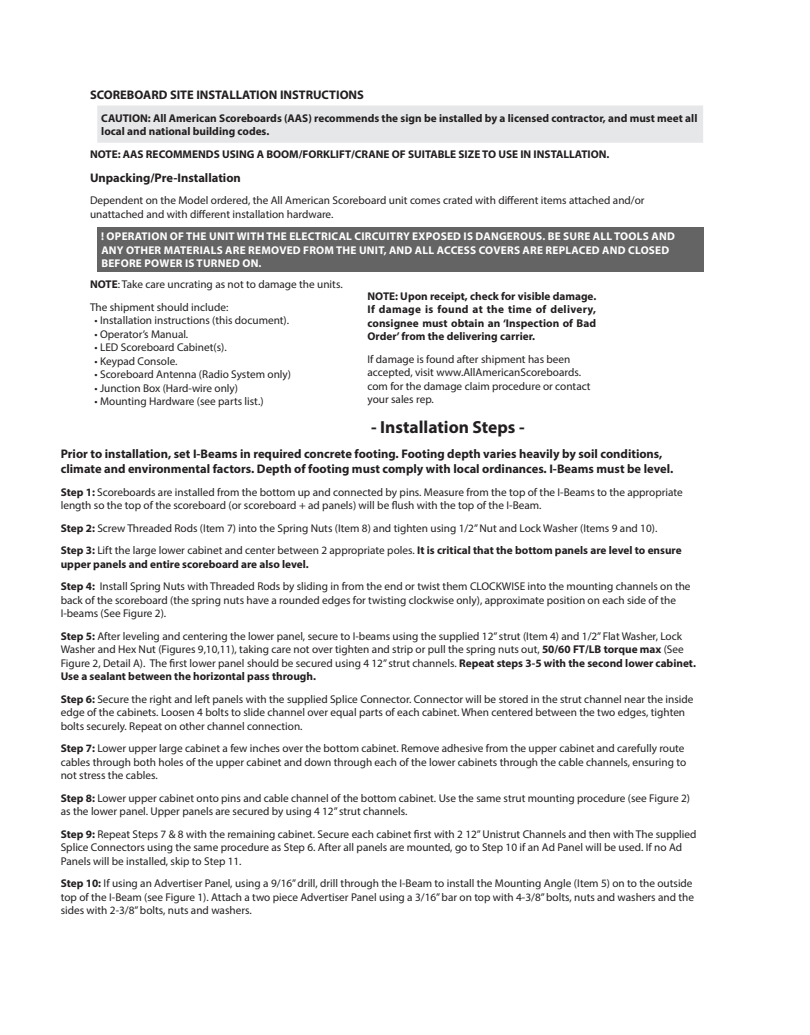
<style>
.page{position:relative;width:810px;height:1035px;background:#fff}
.page>*{position:absolute;margin:0;border:0;box-sizing:border-box;transform-origin:0 0}
.t1{font:700 17.5px "Myriad Pro";color:#231f20}
.t2{font:700 12.5px/15px "Myriad Pro";color:#231f20}
.t3{font:11.25px/13.5px "Myriad Pro";color:#231f20}
.t4{font:700 11.25px/13.5px "Myriad Pro";color:#231f20}
.t5{font:700 11.25px "Myriad Pro";letter-spacing:.02em;color:#fff}
.s1{font-weight:700}
</style>
<div class="page">
<div style="left:97px;top:228px;width:607px;height:44px;background:#646464"></div>
<div style="left:97px;top:106px;width:606px;height:37px;background:#e6e7e9"></div>
<p class="t2" style="left:90px;top:87px;width:276px">SCOREBOARD SITE INSTALLATION INSTRUCTIONS</p>
<p class="t4" style="left:101px;top:111px;width:598px">CAUTION: All American Scoreboards (AAS) recommends the sign be installed by a licensed contractor, and must meet all local and national building codes.</p>
<p class="t4" style="left:90px;top:147px;width:521px">NOTE: AAS RECOMMENDS USING A BOOM/FORKLIFT/CRANE OF SUITABLE SIZE TO USE IN INSTALLATION.</p>
<p class="t2" style="left:90px;top:170px;width:152px">Unpacking/Pre-Installation</p>
<p class="t3" style="left:90px;top:194px;width:556px">Dependent on the Model ordered, the All American Scoreboard unit comes crated with different items attached and/or unattached and with different installation hardware.</p>
<p class="t5" style="left:101px;top:229px;width:22px">! Operation</p>
<p class="t5" style="left:170px;top:229px;width:47px">of theunit</p>
<p class="t5" style="left:237px;top:229px;width:60px">with the electrical</p>
<p class="t5" style="left:355px;top:229px;width:7px">circuitr</p>
<p class="t5" style="left:403px;top:229px;width:31px">y exposed</p>
<p class="t5" style="left:464px;top:229px;width:29px">is Dangerous</p>
<p class="t5" style="left:542px;top:229px;width:29px">. Be sure</p>
<p class="t5" style="left:593px;top:229px;width:8px">all</p>
<p class="t5" style="left:614px;top:229px;width:8px">tools</p>
<p class="t5" style="left:651px;top:229px;width:9px">and</p>
<p class="t5" style="left:101px;top:243px;width:70px">any other materials</p>
<p class="t5" style="left:225px;top:243px;width:8px">are</p>
<p class="t5" style="left:248px;top:243px;width:9px">remo</p>
<p class="t5" style="left:279px;top:243px;width:33px">ved from</p>
<p class="t5" style="left:336px;top:243px;width:31px">the unit</p>
<p class="t5" style="left:384px;top:243px;width:14px">, and</p>
<p class="t5" style="left:415px;top:243px;width:8px">all</p>
<p class="t5" style="left:437px;top:243px;width:8px">access</p>
<p class="t5" style="left:479px;top:243px;width:30px">covers</p>
<p class="t5" style="left:523px;top:243px;width:8px">are</p>
<p class="t5" style="left:546px;top:243px;width:8px">replaced</p>
<p class="t5" style="left:602px;top:243px;width:9px">and</p>
<p class="t5" style="left:628px;top:243px;width:8px">closed</p>
<p class="t5" style="left:101px;top:256px;width:8px">before</p>
<p class="t5" style="left:144px;top:256px;width:61px">power isturned</p>
<p class="t5" style="left:242px;top:256px;width:21px">on .</p>
<p class="t3" style="left:90px;top:273px;width:254px;line-height:22.5px"><span class="s1">NOTE</span>: Take care uncrating as not to damage the units.<br>The shipment should include:</p>
<p class="t3" style="left:94px;top:314px;width:196px">• Installation instructions (this document).</p>
<p class="t3" style="left:94px;top:327px;width:95px">• Operator’s Manual.</p>
<p class="t3" style="left:94px;top:341px;width:134px">• LED Scoreboard Cabinet(s).</p>
<p class="t3" style="left:94px;top:354px;width:85px">• Keypad Console.</p>
<p class="t3" style="left:94px;top:368px;width:198px">• Scoreboard Antenna (Radio System only)</p>
<p class="t3" style="left:94px;top:381px;width:145px">• Junction Box (Hard-wire only)</p>
<p class="t3" style="left:94px;top:395px;width:171px">• Mounting Hardware (see parts list.)</p>
<p class="t4" style="left:368px;top:289px;width:230px;text-align:justify">NOTE: Upon receipt, check for visible damage.<br>If damage is found at the time of delivery, consignee must obtain an ‘Inspection of Bad Order’ from the delivering carrier.</p>
<p class="t3" style="left:368px;top:352px;width:225px">If damage is found after shipment has been accepted, visit www.AllAmericanScoreboards. com for the damage claim procedure or contact your sales rep.</p>
<h1 class="t1" style="left:371px;top:416px;width:155px">- Installation Steps -</h1>
<p class="t2" style="left:61px;top:446px;width:614px">Prior to installation, set I-Beams in required concrete footing. Footing depth varies heavily by soil conditions, climate and environmental factors. Depth of footing must comply with local ordinances. I-Beams must be level.</p>
<p class="t3" style="left:61px;top:485px;width:624px"><span class="s1">Step 1:</span> Scoreboards are installed from the bottom up and connected by pins. Measure from the top of the I-Beams to the appropriate length so the top of the scoreboard (or scoreboard + ad panels) will be flush with the top of the I-Beam.</p>
<p class="t3" style="left:61px;top:516px;width:623px;line-height:22.5px"><span class="s1">Step 2:</span> Screw Threaded Rods (Item 7) into the Spring Nuts (Item 8) and tighten using 1/2” Nut and Lock Washer (Items 9 and 10).<br><span class="s1">Step 3:</span> Lift the large lower cabinet and center between 2 appropriate poles. <span class="s1">It is critical that the bottom panels are level to ensure</span></p>
<p class="t3" style="left:61px;top:552px;width:631px;line-height:22.5px"><span class="s1">upper panels and entire scoreboard are also level.<br>Step 4:</span> Install Spring Nuts with Threaded Rods by sliding in from the end or twist them CLOCKWISE into the mounting channels on the</p>
<p class="t3" style="left:61px;top:593px;width:617px">back of the scoreboard (the spring nuts have a rounded edges for twisting clockwise only), approximate position on each side of the<br>I-beams (See Figure 2).</p>
<p class="t3" style="left:61px;top:629px;width:637px"><span class="s1">Step 5:</span> After leveling and centering the lower panel, secure to I-beams using the supplied 12” strut (Item 4) and 1/2” Flat Washer, Lock Washer and Hex Nut (Figures 9,10,11), taking care not over tighten and strip or pull the spring nuts out, <span class="s1">50/60 FT/LB torque max</span> (See Figure 2, Detail A). The first lower panel should be secured using 4 12” strut channels. <span class="s1">Repeat steps 3-5 with the second lower cabinet.<br>Use a sealant between the horizontal pass through.</span></p>
<p class="t3" style="left:61px;top:692px;width:634px"><span class="s1">Step 6:</span> Secure the right and left panels with the supplied Splice Connector. Connector will be stored in the strut channel near the inside edge of the cabinets. Loosen 4 bolts to slide channel over equal parts of each cabinet. When centered between the two edges, tighten bolts securely. Repeat on other channel connection.</p>
<p class="t3" style="left:61px;top:741px;width:627px"><span class="s1">Step 7:</span> Lower upper large cabinet a few inches over the bottom cabinet. Remove adhesive from the upper cabinet and carefully route cables through both holes of the upper cabinet and down through each of the lower cabinets through the cable channels, ensuring to not stress the cables.</p>
<p class="t3" style="left:61px;top:791px;width:631px"><span class="s1">Step 8:</span> Lower upper cabinet onto pins and cable channel of the bottom cabinet. Use the same strut mounting procedure (see Figure 2) as the lower panel. Upper panels are secured by using 4 12” strut channels.</p>
<p class="t3" style="left:61px;top:827px;width:637px"><span class="s1">Step 9:</span> Repeat Steps 7 &amp; 8 with the remaining cabinet. Secure each cabinet first with 2 12” Unistrut Channels and then with The supplied<br>Splice Connectors using the same procedure as Step 6. After all panels are mounted, go to Step 10 if an Ad Panel will be used. If no Ad<br>Panels will be installed, skip to Step 11.</p>
<p class="t3" style="left:61px;top:876px;width:635px"><span class="s1">Step 10:</span> If using an Advertiser Panel, using a 9/16” drill, drill through the I-Beam to install the Mounting Angle (Item 5) on to the outside top of the I-Beam (see Figure 1). Attach a two piece Advertiser Panel using a 3/16” bar on top with 4-3/8” bolts, nuts and washers and the sides with 2-3/8” bolts, nuts and washers.</p>
</div>
